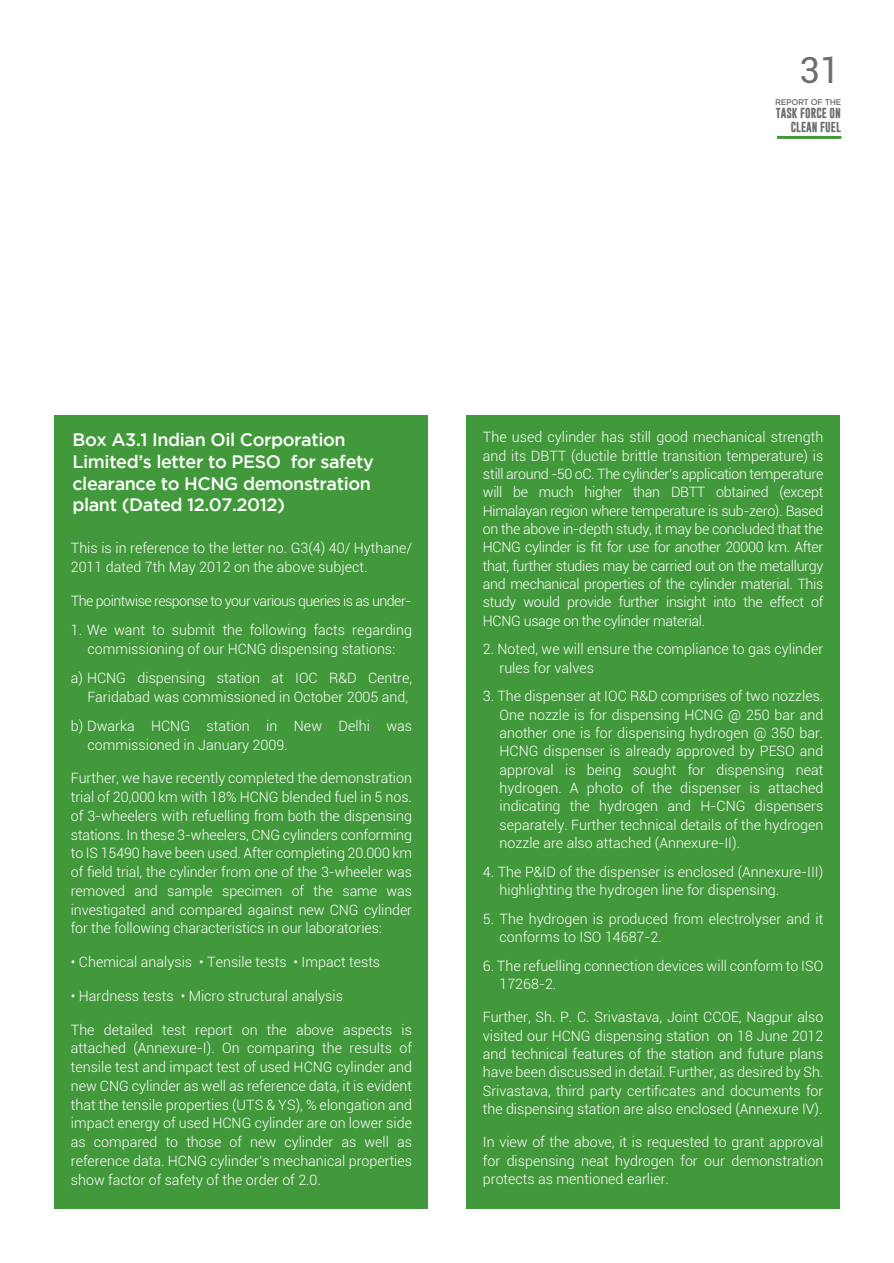
<style>
.page{position:relative;width:894px;height:1263px;background:#fff}
.page>*{position:absolute;margin:0;border:0;box-sizing:border-box;transform-origin:0 0}
.t1{font:36px "Roboto";color:#6d6e71}
.t2{font:500 18px/21.6px "Gotham";letter-spacing:-.025em;color:#fff}
.t3{font:300 14.25px/18.3px "Roboto";color:#fff}
.t4{font:300 14.25px "Roboto";letter-spacing:-.04em;color:#fff}
.t5{font:700 10.5px/14.1px "Gobold";color:#6d6e71;text-align:right}
.t6{font:500 8.25px "Gotham";letter-spacing:-.04em;color:#6d6e71}
</style>
<div class="page">
<div style="left:54px;top:415px;width:374px;height:794px;background:#42993b"></div>
<div style="left:466px;top:415px;width:373px;height:794px;background:#42993b"></div>
<hr style="left:776px;top:136px;width:65px;height:3px;background:#42993b">
<h1 class="t1" style="left:799px;top:45px;width:42px">31</h1>
<p class="t6" style="left:775px;top:97px;width:67px">REPORT OF THE</p>
<p class="t5" style="left:775px;top:106px;width:67px">TASK FORCE ON<br>CLEAN FUEL</p>
<p class="t2" style="left:72px;top:429px;width:303px">Box A3.1 Indian Oil Corporation<br>Limited’s letter to PESO for safety clearance to HCNG demonstration plant (Dated 12.07.2012)</p>
<p class="t3" style="left:482px;top:427px;width:342px;text-align:justify">The used cylinder has still good mechanical strength and its DBTT (ductile brittle transition temperature) is still around -50 oC. The cylinder’s application temperature will be much higher than DBTT obtained (except Himalayan region where temperature is sub-zero). Based on the above in-depth study, it may be concluded that the HCNG cylinder is fit for use for another 20000 km. After that, further studies may be carried out on the metallurgy and mechanical properties of the cylinder material. This study would provide further insight into the effect of HCNG usage on the cylinder material.</p>
<p class="t3" style="left:499px;top:640px;width:325px;text-indent:-17px">2. Noted, we will ensure the compliance to gas cylinder rules for valves</p>
<p class="t3" style="left:499px;top:687px;width:325px;text-align:justify;text-indent:-17px">3. The dispenser at IOC R&amp;D comprises of two nozzles.<br>One nozzle is for dispensing HCNG @ 250 bar and another one is for dispensing hydrogen @ 350 bar.<br>HCNG dispenser is already approved by PESO and approval is being sought for dispensing neat hydrogen. A photo of the dispenser is attached indicating the hydrogen and H-CNG dispensers separately. Further technical details of the hydrogen nozzle are also attached (Annexure-II).</p>
<p class="t3" style="left:499px;top:862px;width:325px;text-indent:-17px">4. The P&amp;ID of the dispenser is enclosed (Annexure-III) highlighting the hydrogen line for dispensing.</p>
<p class="t3" style="left:499px;top:909px;width:325px;text-indent:-17px">5. The hydrogen is produced from electrolyser and it conforms to ISO 14687-2.</p>
<p class="t3" style="left:499px;top:956px;width:325px;text-indent:-17px">6. The refuelling connection devices will conform to ISO<br>17268-2.</p>
<p class="t3" style="left:482px;top:1008px;width:342px;text-align:justify">Further, Sh. P. C. Srivastava, Joint CCOE, Nagpur also visited our HCNG dispensing station on 18 June 2012 and technical features of the station and future plans have been discussed in detail. Further, as desired by Sh.<br>Srivastava, third party certificates and documents for the dispensing station are also enclosed (Annexure IV).</p>
<p class="t3" style="left:482px;top:1132px;width:342px;text-align:justify">In view of the above, it is requested to grant approval for dispensing neat hydrogen for our demonstration protects as mentioned earlier.</p>
<p class="t3" style="left:71px;top:538px;width:342px;line-height:18.8px">This is in reference to the letter no. G3(4) 40/ Hythane/<br>2011 dated 7th May 2012 on the above subject.</p>
<p class="t4" style="left:71px;top:591px;width:342px">The pointwise response to your various queries is as under-</p>
<p class="t3" style="left:71px;top:620px;width:342px;line-height:18.8px;text-align:center">1. We want to submit the following facts regarding commissioning of our HCNG dispensing stations:</p>
<p class="t3" style="left:71px;top:668px;width:342px;line-height:18.8px;text-align:right">a) HCNG dispensing station at IOC R&amp;D Centre,<br>Faridabad was commissioned in October 2005 and,</p>
<p class="t3" style="left:87px;top:716px;width:326px;line-height:18.8px;text-indent:-17px">b) Dwarka HCNG station in New Delhi was commissioned in January 2009.</p>
<p class="t3" style="left:71px;top:768px;width:342px;line-height:18.8px;text-align:justify">Further, we have recently completed the demonstration trial of 20,000 km with 18% HCNG blended fuel in 5 nos. of 3-wheelers with refuelling from both the dispensing stations. In these 3-wheelers, CNG cylinders conforming to IS 15490 have been used. After completing 20.000 km of field trial, the cylinder from one of the 3-wheeler was removed and sample specimen of the same was investigated and compared against new CNG cylinder for the following characteristics in our laboratories:</p>
<p class="t3" style="left:71px;top:952px;width:311px">• Chemical analysis • Tensile tests • Impact tests</p>
<p class="t3" style="left:71px;top:986px;width:273px">• Hardness tests • Micro structural analysis</p>
<p class="t3" style="left:71px;top:1020px;width:342px;line-height:18.8px;text-align:justify">The detailed test report on the above aspects is attached (Annexure-I). On comparing the results of tensile test and impact test of used HCNG cylinder and new CNG cylinder as well as reference data, it is evident that the tensile properties (UTS &amp; YS), % elongation and impact energy of used HCNG cylinder are on lower side as compared to those of new cylinder as well as reference data. HCNG cylinder’s mechanical properties show factor of safety of the order of 2.0.</p>
</div>
